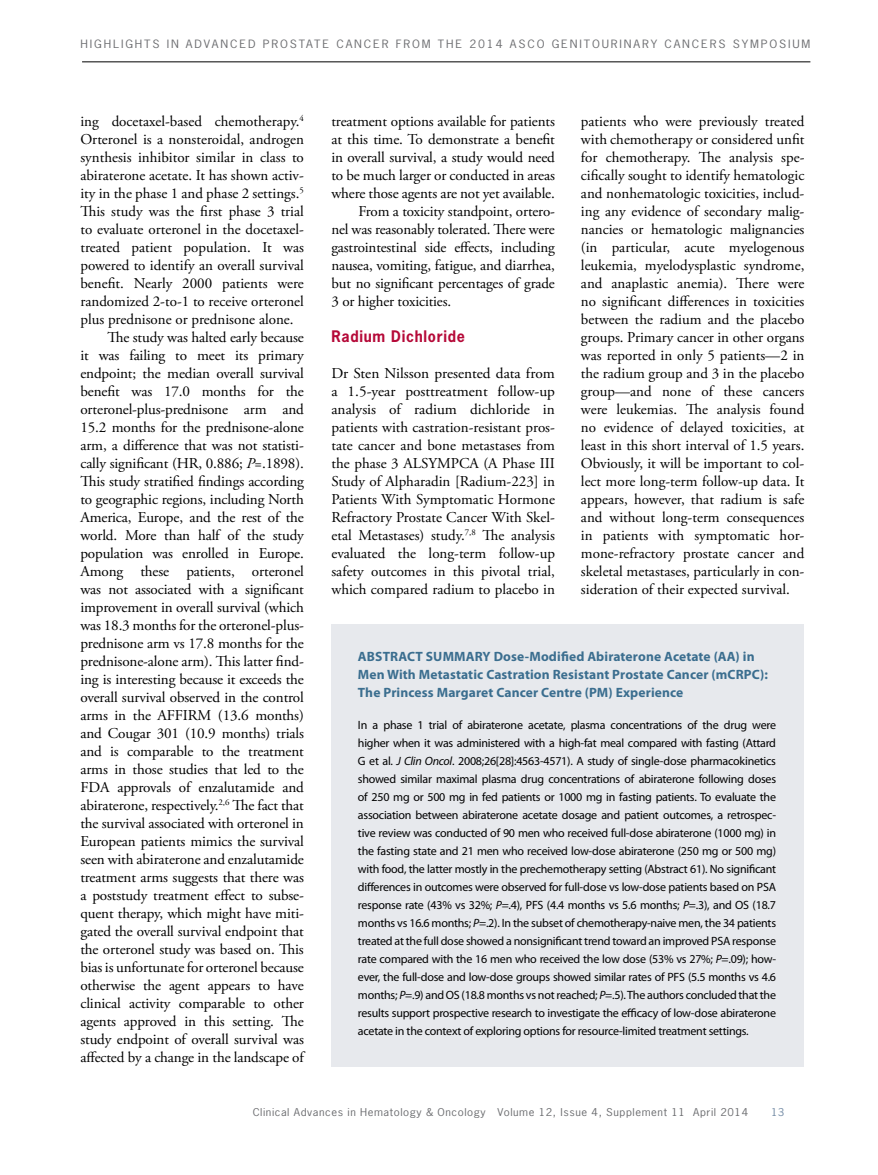
<style>
.page{position:relative;width:878px;height:1175px;background:#fff}
.page>*{position:absolute;margin:0;border:0;box-sizing:border-box;transform-origin:0 0}
.t1{font:15px/18px "Adobe Garamond Pro";letter-spacing:-.01em;color:#000;text-align:justify}
.t2{font:700 15px "News Gothic Std";letter-spacing:.05em;color:#b50938;scale:.95 1}
.t3{font:700 13.5px/18px "Myriad Pro";letter-spacing:.01em;color:#3b6e8f}
.t4{font:12px/18px "Myriad Pro";letter-spacing:-.02em;color:#000;text-align:justify}
.t5{font:10.8px "News Gothic Std";letter-spacing:.155em;color:#6d6e71;scale:1.11 1}
.t6{font:10.2px "News Gothic Std";letter-spacing:.05em;color:#6d6e71;scale:1.11 1}
.t7{font:10.2px "News Gothic Std";color:#738ba5;scale:1.11 1}
.s1{font-style:italic}
</style>
<div class="page">
<hr style="left:82px;top:62px;width:728px;height:1px;background:#000">
<div style="left:331px;top:624px;width:472px;height:442px;background:#e7e9ed"></div>
<p class="t5" style="left:81px;top:36px;width:659px">HIGHLIGHTS IN ADVANCED PROSTATE CANCER FROM THE 2014 ASCO GENITOURINARY CANCERS SYMPOSIUM</p>
<p class="t1" style="left:80px;top:113px;width:225px">ing docetaxel-based chemotherapy.<sup>4</sup></p>
<p class="t1" style="left:80px;top:131px;width:225px">Orteronel is a nonsteroidal, androgen</p>
<p class="t1" style="left:80px;top:149px;width:225px">synthesis inhibitor similar in class to</p>
<p class="t1" style="left:80px;top:167px;width:225px">abiraterone acetate. It has shown activ-</p>
<p class="t1" style="left:80px;top:185px;width:225px">ity in the phase 1 and phase 2 settings.<sup>5</sup></p>
<p class="t1" style="left:80px;top:203px;width:225px">This study was the first phase 3 trial</p>
<p class="t1" style="left:80px;top:221px;width:225px">to evaluate orteronel in the docetaxel-</p>
<p class="t1" style="left:80px;top:239px;width:225px">treated patient population. It was</p>
<p class="t1" style="left:80px;top:257px;width:225px">powered to identify an overall survival</p>
<p class="t1" style="left:80px;top:275px;width:225px">benefit. Nearly 2000 patients were</p>
<p class="t1" style="left:80px;top:293px;width:225px">randomized 2-to-1 to receive orteronel</p>
<p class="t1" style="left:80px;top:311px;width:215px">plus prednisone or prednisone alone.</p>
<p class="t1" style="left:107px;top:329px;width:198px">The study was halted early because</p>
<p class="t1" style="left:80px;top:347px;width:225px">it was failing to meet its primary</p>
<p class="t1" style="left:80px;top:365px;width:225px">endpoint; the median overall survival</p>
<p class="t1" style="left:80px;top:383px;width:225px">benefit was 17.0 months for the</p>
<p class="t1" style="left:80px;top:401px;width:225px">orteronel-plus-prednisone arm and</p>
<p class="t1" style="left:80px;top:419px;width:225px">15.2 months for the prednisone-alone</p>
<p class="t1" style="left:80px;top:437px;width:225px">arm, a difference that was not statisti-</p>
<p class="t1" style="left:80px;top:455px;width:225px">cally significant (HR, 0.886; <span class="s1">P</span>=.1898).</p>
<p class="t1" style="left:80px;top:473px;width:225px">This study stratified findings according</p>
<p class="t1" style="left:80px;top:491px;width:225px">to geographic regions, including North</p>
<p class="t1" style="left:80px;top:509px;width:225px">America, Europe, and the rest of the</p>
<p class="t1" style="left:80px;top:527px;width:225px">world. More than half of the study</p>
<p class="t1" style="left:80px;top:545px;width:225px">population was enrolled in Europe.</p>
<p class="t1" style="left:80px;top:563px;width:225px">Among these patients, orteronel</p>
<p class="t1" style="left:80px;top:581px;width:225px">was not associated with a significant</p>
<p class="t1" style="left:80px;top:599px;width:225px">improvement in overall survival (which</p>
<p class="t1" style="left:80px;top:617px;width:225px">was 18.3 months for the orteronel-plus-</p>
<p class="t1" style="left:80px;top:635px;width:225px">prednisone arm vs 17.8 months for the</p>
<p class="t1" style="left:80px;top:653px;width:225px">prednisone-alone arm). This latter find-</p>
<p class="t1" style="left:80px;top:671px;width:225px">ing is interesting because it exceeds the</p>
<p class="t1" style="left:80px;top:689px;width:225px">overall survival observed in the control</p>
<p class="t1" style="left:80px;top:707px;width:225px">arms in the AFFIRM (13.6 months)</p>
<p class="t1" style="left:80px;top:725px;width:225px">and Cougar 301 (10.9 months) trials</p>
<p class="t1" style="left:80px;top:743px;width:225px">and is comparable to the treatment</p>
<p class="t1" style="left:80px;top:761px;width:225px">arms in those studies that led to the</p>
<p class="t1" style="left:80px;top:779px;width:225px">FDA approvals of enzalutamide and</p>
<p class="t1" style="left:80px;top:797px;width:225px">abiraterone, respectively.<sup>2,6</sup> The fact that</p>
<p class="t1" style="left:80px;top:815px;width:225px">the survival associated with orteronel in</p>
<p class="t1" style="left:80px;top:833px;width:225px">European patients mimics the survival</p>
<p class="t1" style="left:80px;top:851px;width:225px">seen with abiraterone and enzalutamide</p>
<p class="t1" style="left:80px;top:869px;width:225px">treatment arms suggests that there was</p>
<p class="t1" style="left:80px;top:887px;width:225px">a poststudy treatment effect to subse-</p>
<p class="t1" style="left:80px;top:905px;width:225px">quent therapy, which might have miti-</p>
<p class="t1" style="left:80px;top:923px;width:225px">gated the overall survival endpoint that</p>
<p class="t1" style="left:80px;top:941px;width:225px">the orteronel study was based on. This</p>
<p class="t1" style="left:80px;top:959px;width:225px">bias is unfortunate for orteronel because</p>
<p class="t1" style="left:80px;top:977px;width:225px">otherwise the agent appears to have</p>
<p class="t1" style="left:80px;top:995px;width:225px">clinical activity comparable to other</p>
<p class="t1" style="left:80px;top:1013px;width:225px">agents approved in this setting. The</p>
<p class="t1" style="left:80px;top:1031px;width:225px">study endpoint of overall survival was</p>
<p class="t1" style="left:80px;top:1049px;width:225px">affected by a change in the landscape of</p>
<p class="t1" style="left:331px;top:113px;width:225px">treatment options available for patients</p>
<p class="t1" style="left:331px;top:131px;width:225px">at this time. To demonstrate a benefit</p>
<p class="t1" style="left:331px;top:149px;width:225px">in overall survival, a study would need</p>
<p class="t1" style="left:331px;top:167px;width:225px">to be much larger or conducted in areas</p>
<p class="t1" style="left:331px;top:185px;width:225px">where those agents are not yet available.</p>
<p class="t1" style="left:358px;top:203px;width:198px">From a toxicity standpoint, ortero-</p>
<p class="t1" style="left:331px;top:221px;width:225px">nel was reasonably tolerated. There were</p>
<p class="t1" style="left:331px;top:239px;width:225px">gastrointestinal side effects, including</p>
<p class="t1" style="left:331px;top:257px;width:225px">nausea, vomiting, fatigue, and diarrhea,</p>
<p class="t1" style="left:331px;top:275px;width:225px">but no significant percentages of grade</p>
<p class="t1" style="left:331px;top:293px;width:121px">3 or higher toxicities.</p>
<p class="t2" style="left:331px;top:326px;width:142px">Radium Dichloride</p>
<p class="t1" style="left:331px;top:365px;width:225px">Dr Sten Nilsson presented data from a 1.5-year posttreatment follow-up analysis of radium dichloride in patients with castration-resistant pros&shy;tate cancer and bone metastases from the phase 3 ALSYMPCA (A Phase III Study of Alpharadin [Radium-223] in Patients With Symptomatic Hormone Refractory Prostate Cancer With Skel&shy;etal Metastases) study.<sup>7,8</sup> The analysis evaluated the long-term follow-up safety outcomes in this pivotal trial, which compared radium to placebo in</p>
<p class="t1" style="left:581px;top:113px;width:225px">patients who were previously treated with chemotherapy or considered unfit for chemotherapy. The analysis spe&shy;cifically sought to identify hematologic and nonhematologic toxicities, includ&shy;ing any evidence of secondary malig&shy;nancies or hematologic malignancies (in particular, acute myelogenous leukemia, myelodysplastic syndrome, and anaplastic anemia). There were no significant differences in toxicities between the radium and the placebo groups. Primary cancer in other organs was reported in only 5 patients—2 in the radium group and 3 in the placebo group—and none of these cancers were leukemias. The analysis found no evidence of delayed toxicities, at least in this short interval of 1.5 years.<br>Obviously, it will be important to col&shy;lect more long-term follow-up data. It appears, however, that radium is safe and without long-term consequences in patients with symptomatic hor&shy;mone-refractory prostate cancer and skeletal metastases, particularly in con&shy;sideration of their expected survival.</p>
<p class="t3" style="left:358px;top:647px;width:411px">ABSTRACT SUMMARY Dose-Modified Abiraterone Acetate (AA) in<br>Men With Metastatic Castration Resistant Prostate Cancer (mCRPC):<br>The Princess Margaret Cancer Centre (PM) Experience</p>
<p class="t4" style="left:358px;top:715px;width:419px">In a phase 1 trial of abiraterone acetate, plasma concentrations of the drug were higher when it was administered with a high-fat meal compared with fasting (Attard G et al. <span class="s1">J Clin Oncol</span>. 2008;26[28]:4563-4571). A study of single-dose pharmacokinetics showed similar maximal plasma drug concentrations of abiraterone following doses of 250 mg or 500 mg in fed patients or 1000 mg in fasting patients. To evaluate the association between abiraterone acetate dosage and patient outcomes, a retrospec&shy;tive review was conducted of 90 men who received full-dose abiraterone (1000 mg) in the fasting state and 21 men who received low-dose abiraterone (250 mg or 500 mg) with food, the latter mostly in the prechemotherapy setting (Abstract 61). No significant differences in outcomes were observed for full-dose vs low-dose patients based on PSA response rate (43% vs 32%; <span class="s1">P</span>=.4), PFS (4.4 months vs 5.6 months; <span class="s1">P</span>=.3), and OS (18.7 months vs 16.6 months; <span class="s1">P</span>=.2). In the subset of chemotherapy-naive men, the 34 patients treated at the full dose showed a nonsignificant trend toward an improved PSA response rate compared with the 16 men who received the low dose (53% vs 27%; <span class="s1">P</span>=.09); how&shy;ever, the full-dose and low-dose groups showed similar rates of PFS (5.5 months vs 4.6 months; <span class="s1">P</span>=.9) and OS (18.8 months vs not reached; <span class="s1">P</span>=.5). The authors concluded that the results support prospective research to investigate the efficacy of low-dose abiraterone acetate in the context of exploring options for resource-limited treatment settings.</p>
<p class="t6" style="left:253px;top:1105px;width:448px">Clinical Advances in Hematology &amp; Oncology Volume 12, Issue 4, Supplement 11 April 2014</p>
<p class="t7" style="left:771px;top:1105px;width:13px">13</p>
</div>
